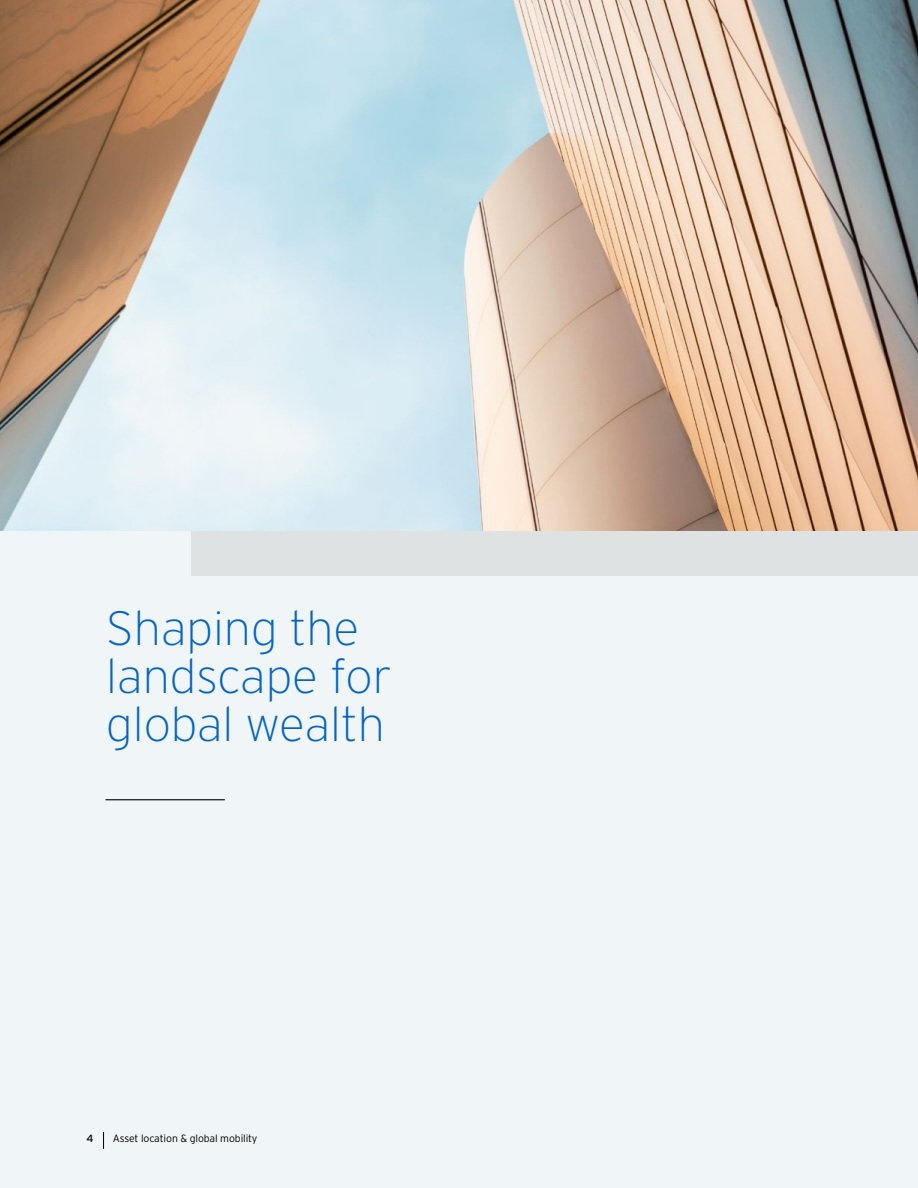
<style>
.page{position:relative;width:918px;height:1188px;background:#f0f5f7}
.page>*{position:absolute;margin:0;border:0;box-sizing:border-box;transform-origin:0 0}
.t1{font:200 48px/48px "Interstate";color:#0564c3}
.t2{font:300 10.5px "Interstate";letter-spacing:-.01em;color:#000}
.t3{font:10.5px "Interstate";color:#000}
</style>
<div class="page">
<hr style="left:105px;top:799px;width:120px;height:1px;background:#000">
<div style="left:192px;top:78px;width:726px;height:498px;background:#dfe2e3"></div>
<img style="left:0;top:0;width:918px;height:530px">
<svg style="left:103px;top:1132px;width:1px;height:17px"></svg>
<p class="t1" style="left:106px;top:604px;width:287px">Shaping the landscape for global wealth</p>
<p class="t3" style="left:87px;top:1133px;width:9px">4</p>
<p class="t2" style="left:113px;top:1132px;width:146px">Asset location &amp; global mobility</p>
</div>
